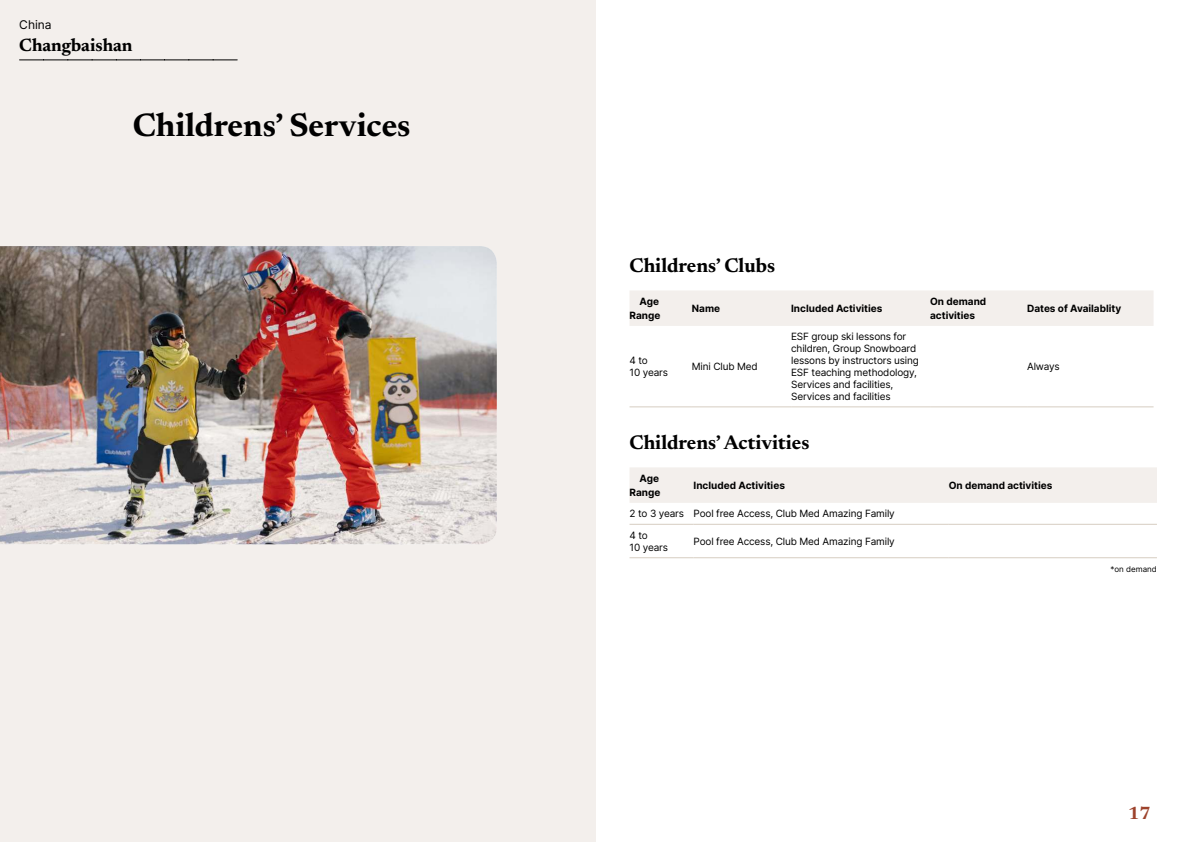
<style>
.page{position:relative;width:1191px;height:842px;background:#fff}
.page>*{position:absolute;margin:0;border:0;box-sizing:border-box;transform-origin:0 0}
.t1{font:700 33px "Newsreader 24 pt";color:#000}
.t2{font:700 20px "Newsreader 24 pt";color:#000}
.t3{font:700 18px "Newsreader 24 pt";color:#000}
.t4{font:700 18px "Newsreader 24 pt";color:#9d432c}
.t5{font:12px "Inter";color:#000}
.t6{font:10px/12px "Inter";letter-spacing:-.015em;color:#000}
.t7{font:700 10px/14px "Inter";color:#000;text-align:right}
.t8{font:8px "Inter";color:#000}
</style>
<div class="page">
<div style="left:0;top:0;width:595px;height:842px;background:#f3efec"></div>
<img style="left:0;top:246px;width:497px;height:298px">
<svg style="left:20px;top:60px;width:217px;height:1px"></svg>
<div style="left:630px;top:290px;width:523px;height:36px;background:#f3efec"></div>
<hr style="left:629px;top:406px;width:63px;height:1px;background:#d6cdc1">
<hr style="left:692px;top:406px;width:99px;height:1px;background:#d6cdc1">
<hr style="left:791px;top:406px;width:139px;height:1px;background:#d6cdc1">
<hr style="left:930px;top:406px;width:97px;height:1px;background:#d6cdc1">
<hr style="left:1027px;top:406px;width:126px;height:1px;background:#d6cdc1">
<div style="left:630px;top:467px;width:527px;height:36px;background:#f3efec"></div>
<hr style="left:629px;top:524px;width:64px;height:1px;background:#d6cdc1">
<hr style="left:693px;top:524px;width:255px;height:1px;background:#d6cdc1">
<hr style="left:948px;top:524px;width:209px;height:1px;background:#d6cdc1">
<hr style="left:629px;top:557px;width:64px;height:1px;background:#d6cdc1">
<hr style="left:693px;top:557px;width:255px;height:1px;background:#d6cdc1">
<hr style="left:948px;top:557px;width:209px;height:1px;background:#d6cdc1">
<p class="t5" style="left:19px;top:17px;width:34px">China</p>
<h3 class="t3" style="left:19px;top:37px;width:115px">Changbaishan</h3>
<h1 class="t1" style="left:133px;top:111px;width:279px">Childrens’ Services</h1>
<h2 class="t2" style="left:629px;top:257px;width:147px">Childrens’ Clubs</h2>
<p class="t7" style="left:629px;top:294px;width:32px">Age<br>Range</p>
<p class="t7" style="left:692px;top:301px;width:30px">Name</p>
<p class="t7" style="left:791px;top:301px;width:93px">Included Activities</p>
<p class="t7" style="left:930px;top:294px;width:58px;text-align:left">On demand activities</p>
<p class="t7" style="left:1027px;top:301px;width:96px">Dates of Availablity</p>
<p class="t6" style="left:629px;top:354px;width:40px">4 to<br>10 years</p>
<p class="t6" style="left:692px;top:360px;width:67px">Mini Club Med</p>
<p class="t6" style="left:791px;top:330px;width:129px">ESF group ski lessons for children, Group Snowboard lessons by instructors using<br>ESF teaching methodology,<br>Services and facilities,<br>Services and facilities</p>
<p class="t6" style="left:1027px;top:360px;width:34px">Always</p>
<h2 class="t2" style="left:629px;top:434px;width:181px">Childrens’ Activities</h2>
<p class="t7" style="left:629px;top:471px;width:32px">Age<br>Range</p>
<p class="t7" style="left:693px;top:478px;width:93px">Included Activities</p>
<p class="t7" style="left:948px;top:478px;width:105px">On demand activities</p>
<p class="t6" style="left:629px;top:503px;width:267px;line-height:21.5px">2 to 3 years Pool free Access, Club Med Amazing Family<br>4 to</p>
<p class="t6" style="left:629px;top:541px;width:40px">10 years</p>
<p class="t6" style="left:693px;top:535px;width:203px">Pool free Access, Club Med Amazing Family</p>
<p class="t8" style="left:1110px;top:564px;width:48px">*on demand</p>
<h3 class="t4" style="left:1128px;top:806px;width:24px">17</h3>
</div>
